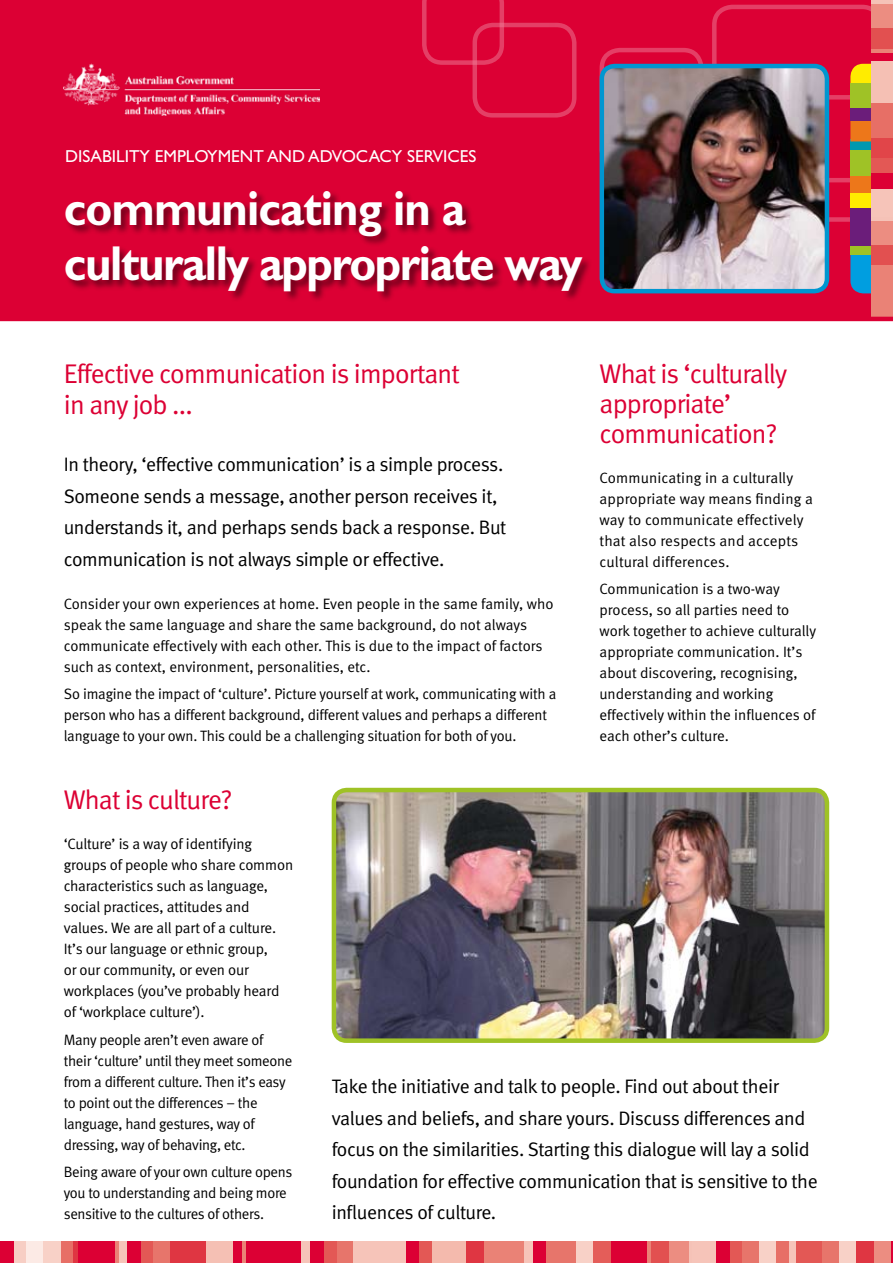
<style>
.page{position:relative;width:893px;height:1263px;background:#fff}
.page>*{position:absolute;margin:0;border:0;box-sizing:border-box;transform-origin:0 0}
.t1{font:700 49.2px/54.8px "Gill Sans";letter-spacing:-.03em;color:#fff;scale:.92 1}
.t2{font:27px/30px "Meta Normal";letter-spacing:-.03em;color:#dc0034}
.t3{font:19.5px/31.5px "Meta Normal";letter-spacing:-.02em;color:#000}
.t4{font:17.4px "Gill Sans";color:#fff}
.t5{font:15px/21px "Meta Normal";letter-spacing:-.01em;color:#000}
.t6{font:15px/21px "Meta Normal";letter-spacing:.01em;color:#000}
</style>
<div class="page">
<div style="left:0;top:0;width:893px;height:319px;background:#dc0034"></div>
<svg style="left:550px;top:4px;width:186px;height:179px"></svg>
<div style="left:472px;top:23px;width:104px;height:95px;border:4px solid #fff;border-radius:18px"></div>
<svg style="left:747px;top:18px;width:125px;height:267px"></svg>
<div style="left:712px;top:5px;width:170px;height:177px;border:4px solid #fff;border-radius:18px"></div>
<svg style="left:422px;top:0;width:82px;height:65px"></svg>
<div style="left:600px;top:48px;width:104px;height:122px;border:4px solid #fff;border-radius:18px"></div>
<div style="left:850px;top:64px;width:43px;height:39px;background:#ffec00;border-radius:13px"></div>
<div style="left:850px;top:173px;width:43px;height:22px;background:#ed771a"></div>
<div style="left:850px;top:193px;width:43px;height:17px;background:#ffec00"></div>
<div style="left:850px;top:235px;width:43px;height:58px;background:#009ee0;border-radius:13px"></div>
<div style="left:850px;top:208px;width:43px;height:39px;background:#6b1d7a"></div>
<div style="left:850px;top:246px;width:43px;height:8px;background:#9fc226"></div>
<hr style="left:850px;top:172px;width:43px;height:4px;background:#9fc226">
<svg style="left:850px;top:141px;width:22px;height:9px"></svg>
<div style="left:850px;top:150px;width:43px;height:23px;background:#9fc226"></div>
<div style="left:850px;top:83px;width:43px;height:26px;background:#9fc226"></div>
<div style="left:850px;top:119px;width:43px;height:22px;background:#ed771a"></div>
<div style="left:850px;top:108px;width:43px;height:13px;background:#6b1d7a"></div>
<hr style="left:872px;top:0;width:21px;height:4px;background:#f5c2b7">
<svg style="left:872px;top:4px;width:21px;height:1px"></svg>
<div style="left:872px;top:5px;width:21px;height:25px;background:#ec8d81"></div>
<div style="left:872px;top:28px;width:21px;height:26px;background:#e25050"></div>
<svg style="left:872px;top:49px;width:21px;height:5px"></svg>
<div style="left:872px;top:54px;width:21px;height:25px;background:#dc0034"></div>
<div style="left:872px;top:62px;width:21px;height:41px;background:#f5c0b4"></div>
<div style="left:872px;top:103px;width:21px;height:41px;background:#e76f66"></div>
<div style="left:872px;top:138px;width:21px;height:25px;background:#e14549"></div>
<div style="left:872px;top:158px;width:21px;height:25px;background:#e35855"></div>
<div style="left:872px;top:173px;width:21px;height:25px;background:#dc0034"></div>
<div style="left:872px;top:189px;width:21px;height:37px;background:#f6c4b9"></div>
<div style="left:872px;top:221px;width:21px;height:25px;background:#ec8d81"></div>
<div style="left:872px;top:245px;width:21px;height:25px;background:#e25050"></div>
<div style="left:872px;top:266px;width:21px;height:53px;background:#ea8276"></div>
<hr style="left:0;top:317px;width:893px;height:4px;background:#dc0034">
<img style="left:64px;top:64px;width:255px;height:52px">
<svg style="left:890px;top:1242px;width:3px;height:21px"></svg>
<div style="left:869px;top:1242px;width:21px;height:21px;background:#ec8d81"></div>
<div style="left:852px;top:1242px;width:21px;height:21px;background:#df3642"></div>
<div style="left:835px;top:1242px;width:21px;height:21px;background:#f8d1c7"></div>
<div style="left:817px;top:1242px;width:22px;height:21px;background:#e7756b"></div>
<div style="left:784px;top:1242px;width:38px;height:21px;background:#e35855"></div>
<div style="left:775px;top:1242px;width:21px;height:21px;background:#f6c4b9"></div>
<div style="left:767px;top:1242px;width:21px;height:21px;background:#e76f66"></div>
<div style="left:755px;top:1242px;width:21px;height:21px;background:#f8d1c7"></div>
<div style="left:737px;top:1242px;width:21px;height:21px;background:#e7756b"></div>
<div style="left:720px;top:1242px;width:22px;height:21px;background:#e35855"></div>
<div style="left:708px;top:1242px;width:21px;height:21px;background:#dc0034"></div>
<div style="left:682px;top:1242px;width:34px;height:21px;background:#f6c4b9"></div>
<svg style="left:688px;top:1242px;width:1px;height:21px"></svg>
<div style="left:667px;top:1242px;width:21px;height:21px;background:#ec8d81"></div>
<div style="left:647px;top:1242px;width:21px;height:21px;background:#e25050"></div>
<div style="left:630px;top:1242px;width:21px;height:21px;background:#ea8276"></div>
<div style="left:604px;top:1242px;width:43px;height:21px;background:#dc0034"></div>
<div style="left:589px;top:1242px;width:21px;height:21px;background:#e45d59"></div>
<div style="left:571px;top:1242px;width:22px;height:21px;background:#f8d1c7"></div>
<div style="left:533px;top:1242px;width:42px;height:21px;background:#e7756b"></div>
<div style="left:525px;top:1242px;width:21px;height:21px;background:#dc0034"></div>
<div style="left:511px;top:1242px;width:22px;height:21px;background:#f6c4b9"></div>
<div style="left:477px;top:1242px;width:47px;height:21px;background:#ea8276"></div>
<div style="left:462px;top:1242px;width:21px;height:21px;background:#df3642"></div>
<div style="left:424px;top:1242px;width:42px;height:21px;background:#f4baad"></div>
<div style="left:410px;top:1242px;width:22px;height:21px;background:#e35855"></div>
<div style="left:398px;top:1242px;width:21px;height:21px;background:#dc0034"></div>
<div style="left:384px;top:1242px;width:22px;height:21px;background:#f6c4b9"></div>
<div style="left:348px;top:1242px;width:42px;height:21px;background:#f6c4b9"></div>
<div style="left:332px;top:1242px;width:21px;height:21px;background:#e7756b"></div>
<div style="left:315px;top:1242px;width:21px;height:21px;background:#e35855"></div>
<div style="left:302px;top:1242px;width:22px;height:21px;background:#dc0034"></div>
<div style="left:289px;top:1242px;width:21px;height:21px;background:#f6c4b9"></div>
<div style="left:242px;top:1242px;width:59px;height:21px;background:#dc0034"></div>
<svg style="left:241px;top:1242px;width:4px;height:21px"></svg>
<div style="left:220px;top:1242px;width:21px;height:21px;background:#dc0034"></div>
<div style="left:203px;top:1242px;width:30px;height:21px;background:#f5c0b4"></div>
<div style="left:163px;top:1242px;width:43px;height:21px;background:#df3642"></div>
<div style="left:149px;top:1242px;width:21px;height:21px;background:#e7756b"></div>
<div style="left:132px;top:1242px;width:21px;height:21px;background:#e35855"></div>
<div style="left:119px;top:1242px;width:21px;height:21px;background:#dc0034"></div>
<div style="left:106px;top:1242px;width:21px;height:21px;background:#f6c4b9"></div>
<svg style="left:114px;top:1242px;width:4px;height:21px"></svg>
<div style="left:72px;top:1242px;width:42px;height:21px;background:#dc0034"></div>
<div style="left:56px;top:1242px;width:22px;height:21px;background:#df3642"></div>
<div style="left:51px;top:1242px;width:22px;height:21px;background:#e76f66"></div>
<div style="left:39px;top:1242px;width:21px;height:21px;background:#f8d1c7"></div>
<div style="left:22px;top:1242px;width:21px;height:21px;background:#fceae5"></div>
<div style="left:5px;top:1242px;width:21px;height:21px;background:#f7cec4"></div>
<div style="left:0;top:1242px;width:13px;height:21px;background:#dc0034"></div>
<img style="left:602px;top:66px;width:225px;height:225px;border-radius:13px">
<div style="left:600px;top:64px;width:229px;height:229px;border:4px solid #0096d0;border-radius:13px"></div>
<div style="left:64px;top:190px;width:529px;height:113px;background:#000;opacity:.5"></div>
<img style="left:334px;top:790px;width:493px;height:251px;border-radius:13px">
<div style="left:332px;top:788px;width:497px;height:255px;border:4px solid #9fc226;border-radius:13px"></div>
<p class="t4" style="left:65px;top:146px;width:413px">DISABILITY EMPLOYMENT AND ADVOCACY SERVICES</p>
<h1 class="t1" style="left:64px;top:181px;width:565px">communicating in a culturally appropriate way</h1>
<h2 class="t2" style="left:64px;top:357px;width:398px;line-height:31.5px">Effective communication is important in any job ...</h2>
<h3 class="t3" style="left:64px;top:449px;width:444px">In theory, ‘effective communication’ is a simple process.<br>Someone sends a message, another person receives it, understands it, and perhaps sends back a response. But communication is not always simple or effective.</h3>
<p class="t5" style="left:64px;top:593px;width:491px">Consider your own experiences at home. Even people in the same family, who speak the same language and share the same background, do not always communicate effectively with each other. This is due to the impact of factors such as context, environment, personalities, etc.</p>
<p class="t5" style="left:64px;top:683px;width:494px">So imagine the impact of ‘culture’. Picture yourself at work, communicating with a person who has a different background, different values and perhaps a different language to your own. This could be a challenging situation for both of you.</p>
<h2 class="t2" style="left:600px;top:358px;width:189px">What is ‘culturally appropriate’ communication?</h2>
<p class="t6" style="left:600px;top:467px;width:215px">Communicating in a culturally appropriate way means finding a way to communicate effectively that also respects and accepts cultural differences.</p>
<p class="t5" style="left:600px;top:578px;width:218px">Communication is a two-way process, so all parties need to work together to achieve culturally appropriate communication. It’s about discovering, recognising, understanding and working effectively within the influences of each other’s culture.</p>
<h2 class="t2" style="left:64px;top:784px;width:170px">What is culture?</h2>
<p class="t5" style="left:64px;top:833px;width:231px">‘Culture’ is a way of identifying groups of people who share common characteristics such as language, social practices, attitudes and values. We are all part of a culture.<br>It’s our language or ethnic group,<br>or our community, or even our workplaces (you’ve probably heard of ‘workplace culture’).</p>
<p class="t5" style="left:64px;top:1029px;width:230px">Many people aren’t even aware of their ‘culture’ until they meet someone from a different culture. Then it’s easy to point out the differences – the language, hand gestures, way of dressing, way of behaving, etc.</p>
<p class="t5" style="left:64px;top:1161px;width:230px">Being aware of your own culture opens you to understanding and being more sensitive to the cultures of others.</p>
<p class="t3" style="left:332px;top:1071px;width:488px">Take the initiative and talk to people. Find out about their values and beliefs, and share yours. Discuss differences and focus on the similarities. Starting this dialogue will lay a solid foundation for effective communication that is sensitive to the influences of culture.</p>
</div>
